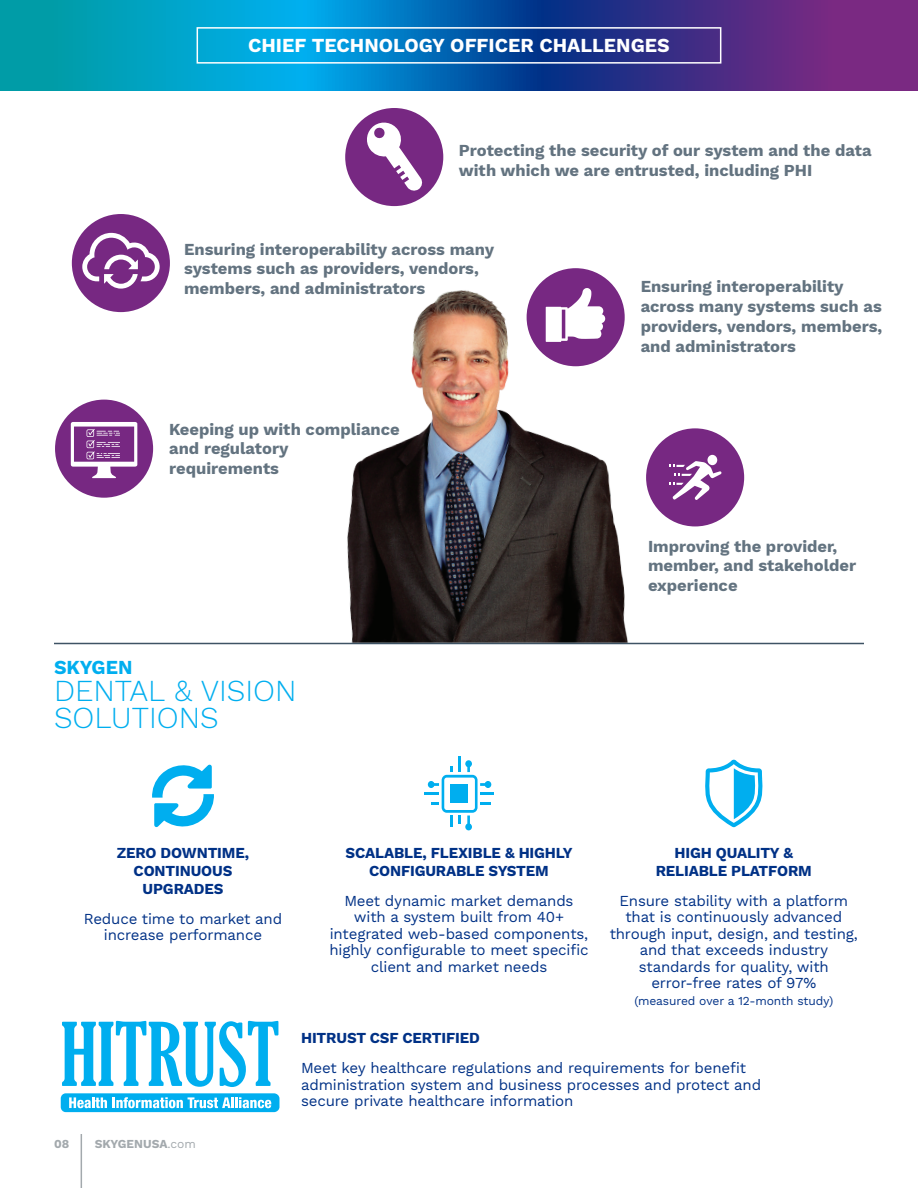
<style>
.page{position:relative;width:918px;height:1188px;background:#fff}
.page>*{position:absolute;margin:0;border:0;box-sizing:border-box;transform-origin:0 0}
.t1{font:300 30px/27px "Work Sans";color:#00aeef}
.t2{font:700 19.5px "Work Sans";color:#fff}
.t3{font:700 19.5px "Work Sans";color:#00aeef}
.t4{font:700 16.5px/19.8px "Work Sans";color:#637380}
.t5{font:15px/16.5px "Work Sans";letter-spacing:-.01em;color:#003186;text-align:center}
.t6{font:700 15px/18px "Work Sans";letter-spacing:-.01em;color:#003186;text-align:center}
.t7{font:12px "Work Sans";letter-spacing:-.01em;color:#003186}
.t8{font:700 12px "Work Sans";color:#a3a9ad}
.s1{font-weight:400}
</style>
<div class="page">
<img style="left:309px;top:268px;width:339px;height:375px">
<hr style="left:54px;top:643px;width:810px;height:1px;background:#3e5364">
<div style="left:55px;top:400px;width:98px;height:98px;background:#772882;border-radius:50%"></div>
<svg style="left:71px;top:422px;width:66px;height:56px"></svg>
<svg style="left:705px;top:759px;width:58px;height:68px"></svg>
<svg style="left:152px;top:764px;width:62px;height:64px"></svg>
<hr style="left:480px;top:792px;width:14px;height:3px;background:#00aeef">
<hr style="left:424px;top:792px;width:15px;height:3px;background:#00aeef">
<svg style="left:428px;top:756px;width:63px;height:74px"></svg>
<div style="left:450px;top:784px;width:18px;height:19px;background:#00aeef"></div>
<div style="left:72px;top:214px;width:98px;height:98px;background:#772882;border-radius:50%"></div>
<svg style="left:82px;top:233px;width:78px;height:56px"></svg>
<div style="left:345px;top:108px;width:98px;height:98px;background:#772882;border-radius:50%"></div>
<svg style="left:367px;top:122px;width:56px;height:69px"></svg>
<div style="left:527px;top:268px;width:98px;height:98px;background:#772882;border-radius:50%"></div>
<svg style="left:546px;top:288px;width:59px;height:54px"></svg>
<hr style="left:81px;top:1134px;width:1px;height:54px;background:#a3a9ad">
<div style="left:646px;top:428px;width:98px;height:98px;background:#772882;border-radius:50%"></div>
<div style="left:707px;top:455px;width:10px;height:10px;background:#fff;border-radius:50%"></div>
<svg style="left:669px;top:461px;width:53px;height:39px"></svg>
<div style="left:61px;top:1093px;width:218px;height:19px;background:#00aeef;border-radius:5px"></div>
<svg style="left:69px;top:1097px;width:202px;height:11px"></svg>
<svg style="left:62px;top:1021px;width:216px;height:66px"></svg>
<svg style="left:0;top:0;width:917px;height:91px;background:#1f65a7"></svg>
<hr style="left:917px;top:0;width:1px;height:91px;background:#7a2982">
<div style="left:197px;top:27px;width:524px;height:37px;border:2px solid #fff"></div>
<p class="t2" style="left:248px;top:34px;width:423px">CHIEF TECHNOLOGY OFFICER CHALLENGES</p>
<p class="t4" style="left:459px;top:141px;width:414px">Protecting the security of our system and the data with which we are entrusted, including PHI</p>
<p class="t4" style="left:184px;top:240px;width:311px">Ensuring interoperability across many systems such as providers, vendors, members, and administrators</p>
<p class="t4" style="left:169px;top:420px;width:232px">Keeping up with compliance and regulatory requirements</p>
<p class="t3" style="left:54px;top:656px;width:80px">SKYGEN</p>
<p class="t1" style="left:54px;top:678px;width:244px">DENTAL &amp; VISION<br>SOLUTIONS</p>
<p class="t4" style="left:641px;top:278px;width:243px">Ensuring interoperability across many systems such as providers, vendors, members, and administrators</p>
<p class="t4" style="left:648px;top:537px;width:210px">Improving the provider, member, and stakeholder experience</p>
<p class="t6" style="left:117px;top:845px;width:134px">ZERO DOWNTIME,<br>CONTINUOUS<br>UPGRADES</p>
<p class="t5" style="left:84px;top:911px;width:200px">Reduce time to market and increase performance</p>
<p class="t6" style="left:346px;top:845px;width:229px">SCALABLE, FLEXIBLE &amp; HIGHLY<br>CONFIGURABLE SYSTEM</p>
<p class="t5" style="left:329px;top:893px;width:261px">Meet dynamic market demands with a system built from 40+ integrated web-based components, highly configurable to meet specific client and market needs</p>
<p class="t6" style="left:656px;top:845px;width:158px">HIGH QUALITY &amp;<br>RELIABLE PLATFORM</p>
<p class="t5" style="left:610px;top:893px;width:250px">Ensure stability with a platform that is continuously advanced through input, design, and testing, and that exceeds industry standards for quality, with error-free rates of 97%</p>
<p class="t7" style="left:634px;top:994px;width:200px">(measured over a 12-month study)</p>
<p class="t8" style="left:54px;top:1137px;width:17px">08</p>
<p class="t8" style="left:95px;top:1137px;width:103px">SKYGENUSA<span class="s1">.com</span></p>
<p class="t6" style="left:301px;top:1030px;width:180px">HITRUST CSF CERTIFIED</p>
<p class="t5" style="left:301px;top:1061px;width:462px;text-align:left">Meet key healthcare regulations and requirements for benefit administration system and business processes and protect and secure private healthcare information</p>
</div>
